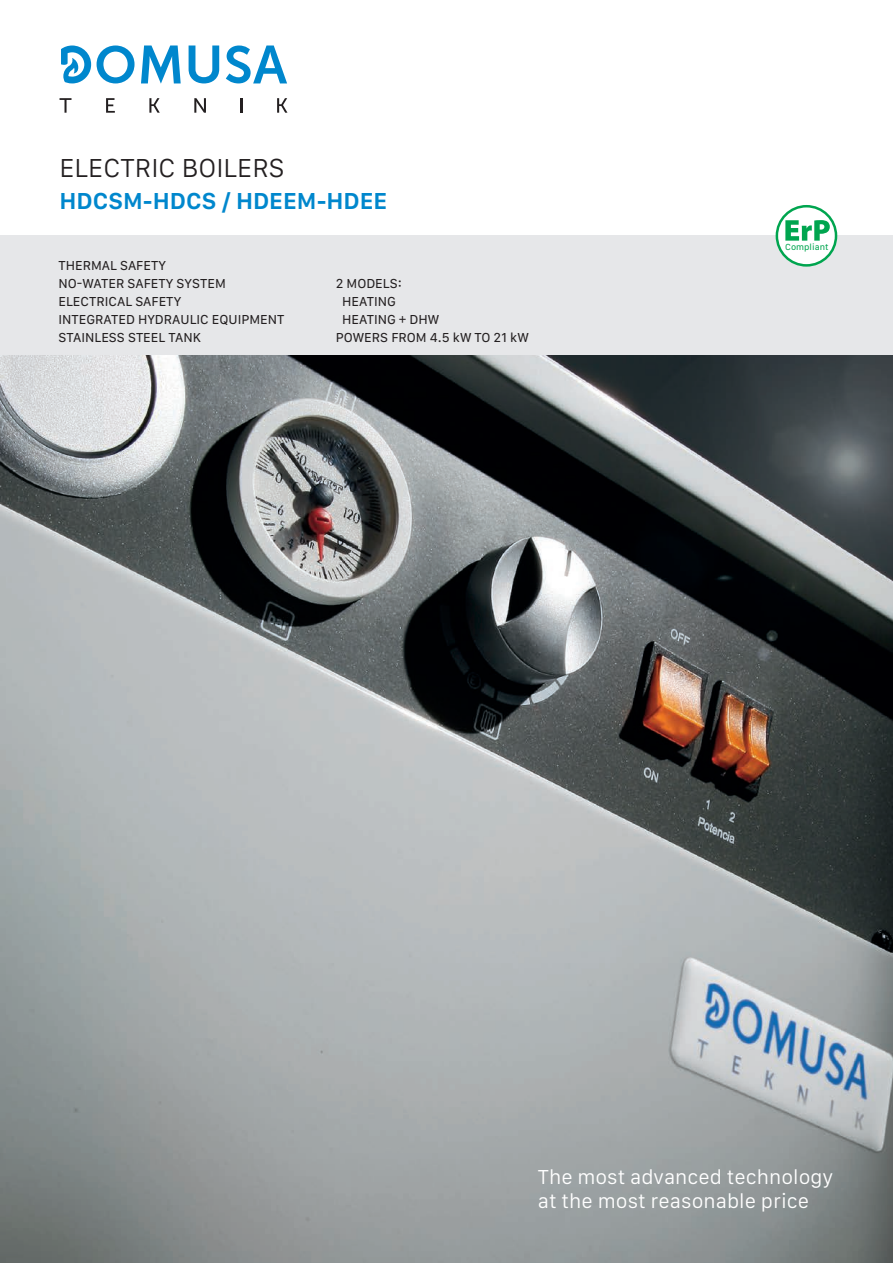
<style>
.page{position:relative;width:893px;height:1263px;background:#fff}
.page>*{position:absolute;margin:0;border:0;box-sizing:border-box;transform-origin:0 0}
.t1{font:300 27px "SF Compact Text";color:#231f20}
.t2{font:600 24px "SF Compact Text";color:#0087cd}
.t3{font:300 21px/24px "SF Compact Text";color:#fff}
.t4{font:13.5px/18px "SF Compact Text";color:#231f20}
.t5{font:9.15px "SF Compact Text";color:#00a54f}
</style>
<div class="page">
<img style="left:0;top:354px;width:893px;height:909px">
<div style="left:0;top:235px;width:893px;height:119px;background:#e6e7e9"></div>
<svg style="left:60px;top:98px;width:12px;height:15px"></svg>
<svg style="left:106px;top:98px;width:9px;height:15px"></svg>
<svg style="left:149px;top:98px;width:11px;height:15px"></svg>
<svg style="left:194px;top:98px;width:12px;height:15px"></svg>
<svg style="left:241px;top:98px;width:2px;height:15px"></svg>
<svg style="left:277px;top:98px;width:10px;height:15px"></svg>
<svg style="left:97px;top:45px;width:38px;height:38px"></svg>
<svg style="left:141px;top:45px;width:40px;height:39px"></svg>
<svg style="left:189px;top:45px;width:30px;height:38px"></svg>
<svg style="left:226px;top:45px;width:61px;height:38px"></svg>
<svg style="left:61px;top:45px;width:30px;height:38px"></svg>
<div style="left:777px;top:206px;width:59px;height:59px;background:#fff;border-radius:50%"></div>
<div style="left:776px;top:205px;width:61px;height:62px;border:3px solid #00a54f;border-radius:50%"></div>
<svg style="left:785px;top:220px;width:45px;height:21px"></svg>
<h1 class="t1" style="left:60px;top:150px;width:227px">ELECTRIC BOILERS</h1>
<h2 class="t2" style="left:60px;top:184px;width:329px">HDCSM-HDCS / HDEEM-HDEE</h2>
<p class="t4" style="left:58px;top:255px;width:227px">THERMAL SAFETY<br>NO-WATER SAFETY SYSTEM<br>ELECTRICAL SAFETY<br>INTEGRATED HYDRAULIC EQUIPMENT<br>STAINLESS STEEL TANK</p>
<p class="t4" style="left:336px;top:273px;width:68px">2 MODELS:</p>
<p class="t4" style="left:342px;top:291px;width:55px">HEATING</p>
<p class="t4" style="left:342px;top:309px;width:99px">HEATING + DHW</p>
<p class="t4" style="left:336px;top:327px;width:194px">POWERS FROM 4.5 kW TO 21 kW</p>
<p class="t5" style="left:785px;top:241px;width:45px">Compliant</p>
<h3 class="t3" style="left:538px;top:1164px;width:297px">The most advanced technology at the most reasonable price</h3>
</div>
